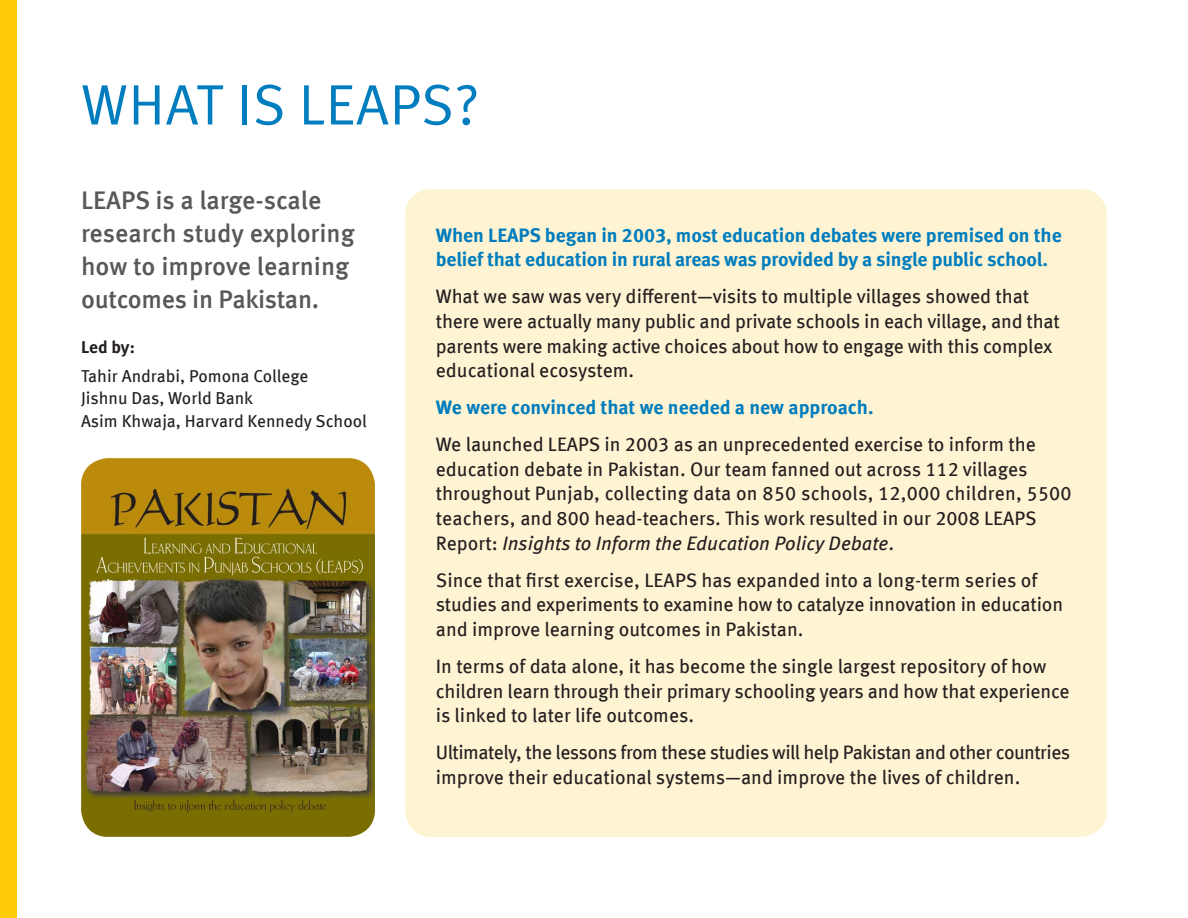
<style>
.page{position:relative;width:1188px;height:918px;background:#fff}
.page>*{position:absolute;margin:0;border:0;box-sizing:border-box;transform-origin:0 0}
.section_head_-_crims{font:57px "Meta Offc Norm";letter-spacing:.01em;color:#007dbe}
.t1{font:500 25.5px/33px "Meta Offc";letter-spacing:-.005em;color:#57585a}
.intro_letter_text{font:19.5px/24.8px "Meta Offc";letter-spacing:-.01em;color:#231f20}
.intro_letter_text-2{font:700 19.5px/24.8px "Meta Offc";letter-spacing:-.01em;color:#007dbe}
.bold_lead-in{font:17.25px/22.5px "Meta Offc";color:#231f20}
.bold_lead-in-2{font:700 17.25px "Meta Offc";color:#231f20}
.s1{font-style:italic}
</style>
<div class="page">
<div style="left:405px;top:189px;width:702px;height:648px;background:#fef3d2;border-radius:27px"></div>
<div style="left:0;top:0;width:16px;height:918px;background:#feca0a"></div>
<img style="left:81px;top:458px;width:294px;height:379px">
<p class="section_head_-_crims" style="left:81px;top:72px;width:400px">WHAT IS LEAPS?</p>
<p class="t1" style="left:81px;top:185px;width:275px">LEAPS is a large-scale research study exploring how to improve learning outcomes in Pakistan.</p>
<p class="bold_lead-in-2" style="left:81px;top:337px;width:55px">Led by:</p>
<p class="bold_lead-in" style="left:81px;top:365px;width:287px">Tahir Andrabi, Pomona College<br>Jishnu Das, World Bank<br>Asim Khwaja, Harvard Kennedy School</p>
<p class="intro_letter_text-2" style="left:436px;top:223px;width:627px">When LEAPS began in 2003, most education debates were premised on the belief that education in rural areas was provided by a single public school.</p>
<p class="intro_letter_text" style="left:436px;top:284px;width:626px">What we saw was very different—visits to multiple villages showed that there were actually many public and private schools in each village, and that parents were making active choices about how to engage with this complex educational ecosystem.</p>
<p class="intro_letter_text-2" style="left:436px;top:396px;width:439px">We were convinced that we needed a new approach.</p>
<p class="intro_letter_text" style="left:436px;top:432px;width:637px">We launched LEAPS in 2003 as an unprecedented exercise to inform the education debate in Pakistan. Our team fanned out across 112 villages throughout Punjab, collecting data on 850 schools, 12,000 children, 5500 teachers, and 800 head-teachers. This work resulted in our 2008 LEAPS Report: <span class="s1">Insights to Inform the Education Policy Debate</span>.</p>
<p class="intro_letter_text" style="left:436px;top:568px;width:629px">Since that first exercise, LEAPS has expanded into a long-term series of studies and experiments to examine how to catalyze innovation in education and improve learning outcomes in Pakistan.</p>
<p class="intro_letter_text" style="left:436px;top:654px;width:635px">In terms of data alone, it has become the single largest repository of how children learn through their primary schooling years and how that experience is linked to later life outcomes.</p>
<p class="intro_letter_text" style="left:436px;top:740px;width:636px">Ultimately, the lessons from these studies will help Pakistan and other countries improve their educational systems—and improve the lives of children.</p>
</div>
